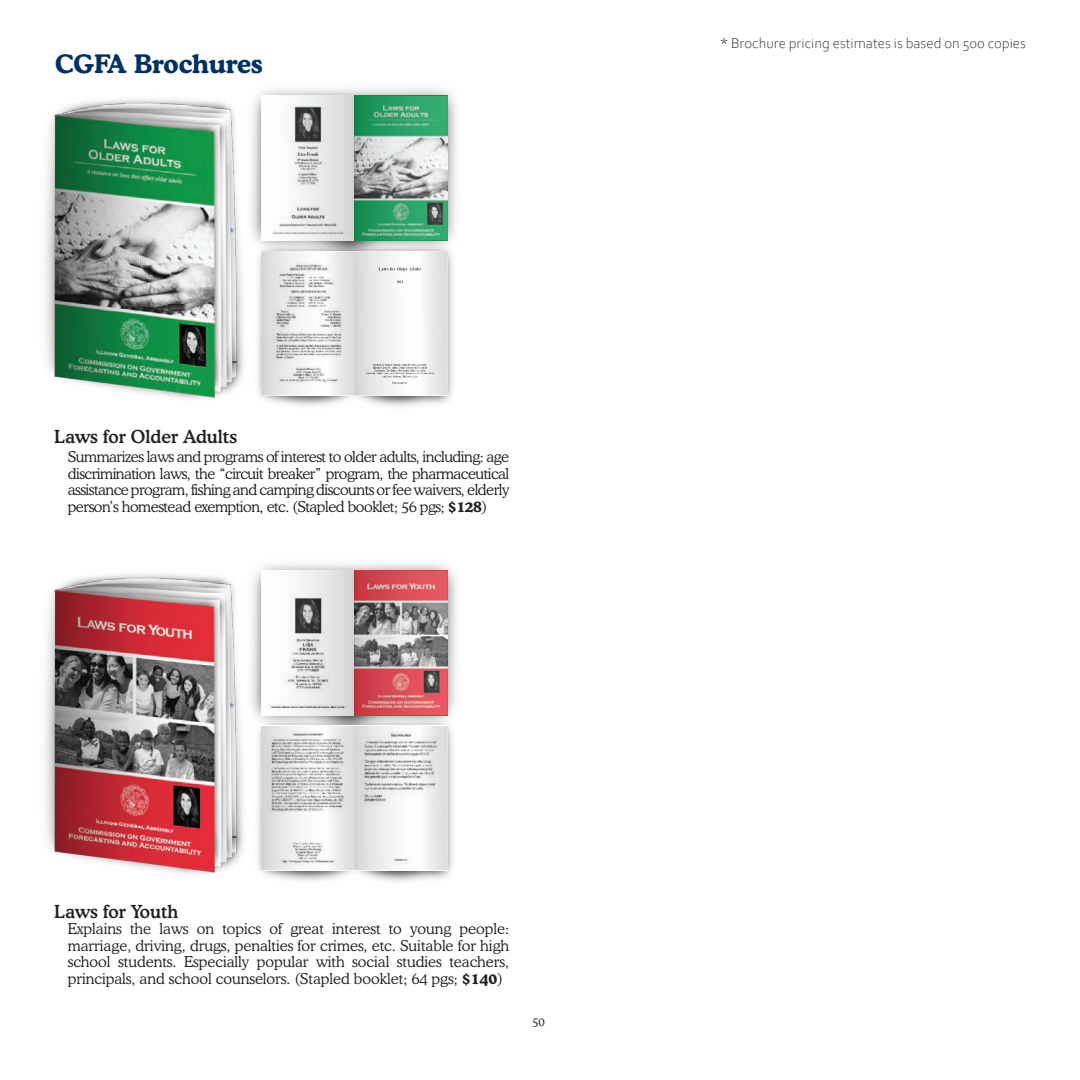
<style>
.page{position:relative;width:1080px;height:1080px;background:#fff}
.page>*{position:absolute;margin:0;border:0;box-sizing:border-box;transform-origin:0 0}
.t1{font:700 25.5px "Cooper BT";color:#003163}
.t2{font:500 18px "Cooper BT";color:#231f20}
.t3{font:300 15px/16.5px "Cooper BT";letter-spacing:-.015em;color:#231f20;text-align:justify}
.t4{font:300 15px "Corbel";color:#231f20}
.t5{font:300 12px "Cooper BT";color:#231f20}
.s1{font-weight:700}
</style>
<div class="page">
<img style="left:269px;top:280px;width:184px;height:127px">
<img style="left:269px;top:88px;width:188px;height:192px">
<img style="left:45px;top:91px;width:224px;height:310px">
<svg style="left:261px;top:96px;width:93px;height:144px"></svg>
<svg style="left:354px;top:96px;width:94px;height:144px;background:#72ac8f"></svg>
<svg style="left:261px;top:251px;width:187px;height:145px"></svg>
<img style="left:269px;top:755px;width:184px;height:127px">
<img style="left:269px;top:563px;width:188px;height:192px">
<img style="left:45px;top:566px;width:224px;height:310px">
<svg style="left:261px;top:571px;width:93px;height:144px"></svg>
<svg style="left:354px;top:571px;width:94px;height:144px;background:#b37175"></svg>
<svg style="left:261px;top:726px;width:187px;height:144px"></svg>
<p class="t1" style="left:55px;top:48px;width:209px">CGFA Brochures</p>
<p class="t2" style="left:54px;top:425px;width:185px">Laws for Older Adults</p>
<p class="t3" style="left:68px;top:448px;width:443px">Summarizes laws and programs of interest to older adults, including: age discrimination laws, the “circuit breaker” program, the pharmaceutical assistance program, fishing and camping discounts or fee waivers, elderly person’s homestead exemption, etc. (Stapled booklet; 56 pgs; <span class="s1">$128</span>)</p>
<p class="t2" style="left:54px;top:900px;width:126px">Laws for Youth</p>
<p class="t3" style="left:68px;top:921px;width:443px">Explains the laws on topics of great interest to young people: marriage, driving, drugs, penalties for crimes, etc. Suitable for high school students. Especially popular with social studies teachers, principals, and school counselors. (Stapled booklet; 64 pgs; <span class="s1">$140</span>)</p>
<p class="t5" style="left:532px;top:1015px;width:14px">50</p>
<p class="t4" style="left:720px;top:33px;width:307px">* Brochure pricing estimates is based on 500 copies</p>
</div>
